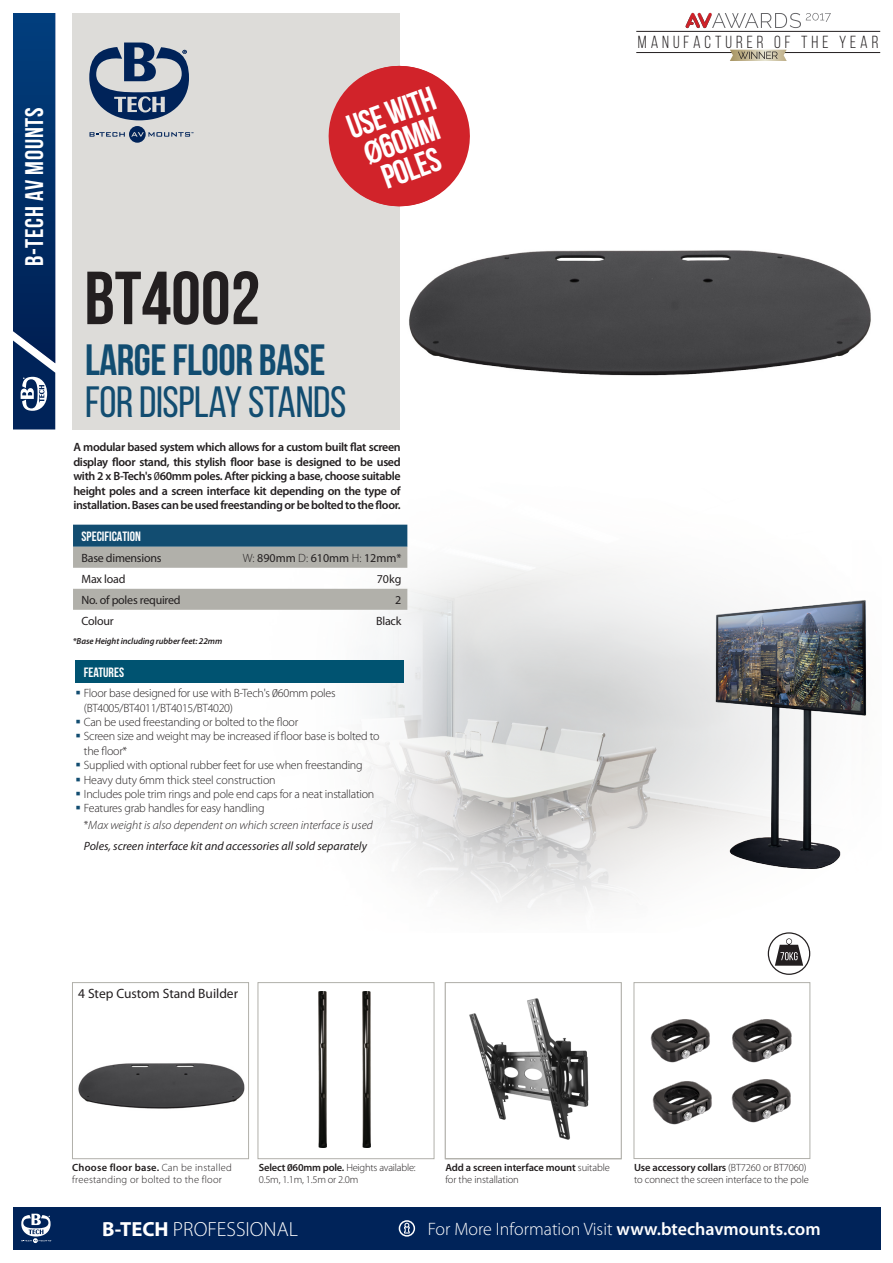
<style>
.page{position:relative;width:893px;height:1263px;background:#fff}
.page>*{position:absolute;margin:0;border:0;box-sizing:border-box;transform-origin:0 0}
.t1{font:700 75px "Bebas Neue";color:#231f20}
.t2{font:43.8px "Bebas Neue";letter-spacing:-.01em;color:#124d71}
.t3{font:700 43.8px "Bebas Neue";letter-spacing:-.01em;color:#124d71}
.t4{font:33.9px/29.2px "Bebas Neue";color:#fff}
.t5{font:700 25.5px "Bebas Neue";letter-spacing:.03em;color:#fff}
.t6{font:300 20.55px "Myriad Pro";color:#fff}
.t7{font:300 18px "Myriad Pro";color:#fff}
.t8{font:17.55px "Bebas Neue";letter-spacing:.225em;color:#231f20}
.t9{font:13.5px "Myriad Pro";color:#231f20}
.t10{font:700 13.5px "Bebas Neue";color:#fff}
.t11{font:13.5px "Bebas Neue";color:#fff}
.t12{font:300 12px/14.4px "Myriad Pro";letter-spacing:-.02em;color:#231f20}
.t13{font:600 12px/14.4px "Myriad Pro";letter-spacing:-.03em;color:#231f20;text-align:justify}
.t14{font:italic 300 12px/16.5px "Myriad Pro";color:#231f20}
.t15{font:italic 12px "Myriad Pro";color:#231f20}
.t16{font:12px "Myriad Pro";letter-spacing:-.02em;color:#231f20}
.t17{font:12px "Myriad Pro";color:#231f20}
.t18{font:300 10.5px/12px "Myriad Pro";letter-spacing:-.01em;color:#231f20}
.t19{font:300 10.5px/12px "Myriad Pro";letter-spacing:.02em;color:#231f20}
.t20{font:italic 600 8.85px "Myriad Pro";letter-spacing:-.01em;color:#231f20}
.s1{font-family:"Myriad Pro";font-weight:600}
.s2{font-weight:400}
.s3{font-weight:300}
.s4{font-style:normal}
.s5{font-weight:600}
.s6{font-weight:700}
</style>
<div class="page">
<div style="left:72px;top:6px;width:328px;height:423px;background:#dddcd9"></div>
<svg style="left:89px;top:43px;width:100px;height:77px"></svg>
<svg style="left:90px;top:126px;width:103px;height:17px"></svg>
<svg style="left:13px;top:13px;width:42px;height:416px;background:#0c376d"></svg>
<div style="left:0;top:0;width:893px;height:13px;background:#fff"></div>
<div style="left:13px;top:1208px;width:867px;height:42px;background:#002359"></div>
<svg style="left:21px;top:1214px;width:31px;height:29px"></svg>
<svg style="left:399px;top:1220px;width:16px;height:16px"></svg>
<img style="left:200px;top:429px;width:667px;height:481px">
<div style="left:445px;top:982px;width:177px;height:177px;background:#fff;border:1px solid #b1b0aa"></div>
<div style="left:634px;top:982px;width:176px;height:177px;background:#fff;border:1px solid #b1b0aa"></div>
<div style="left:258px;top:982px;width:176px;height:177px;background:#fff;border:1px solid #b1b0aa"></div>
<div style="left:72px;top:982px;width:177px;height:177px;background:#fff;border:1px solid #b1b0aa"></div>
<svg style="left:328px;top:65px;width:142px;height:142px"></svg>
<div style="left:75px;top:660px;width:329px;height:23px;background:#005371"></div>
<hr style="left:636px;top:31px;width:244px;height:1px;background:#231f20">
<hr style="left:636px;top:52px;width:244px;height:1px;background:#231f20">
<svg style="left:730px;top:50px;width:57px;height:11px"></svg>
<img style="left:685px;top:13px;width:27px;height:15px">
<svg style="left:712px;top:13px;width:119px;height:15px"></svg>
<img style="left:409px;top:250px;width:462px;height:126px">
<img style="left:78px;top:1063px;width:167px;height:46px">
<img style="left:319px;top:991px;width:8px;height:156px">
<img style="left:362px;top:991px;width:8px;height:156px">
<img style="left:469px;top:998px;width:120px;height:142px">
<img style="left:650px;top:1019px;width:142px;height:44px">
<img style="left:652px;top:1081px;width:60px;height:44px">
<img style="left:731px;top:1079px;width:60px;height:44px">
<svg style="left:73px;top:525px;width:334px;height:85px"></svg>
<svg style="left:768px;top:932px;width:42px;height:43px"></svg>
<h3 class="t5" style="left:20px;top:266px;width:160px;rotate:-90deg">B-TECH av mounts</h3>
<p class="t4" style="left:343px;top:114px;width:93px;rotate:-20deg">USE WITH<br><span class="s1">0</span>60MM<br>POLES</p>
<p class="t1" style="left:84px;top:257px;width:177px">BT4002</p>
<p class="t3" style="left:85px;top:335px;width:242px">LARGE FlOOR BASE</p>
<p class="t2" style="left:85px;top:378px;width:263px">FOR DISPLAY STANDS</p>
<p class="t13" style="left:73px;top:440px;width:329px">A modular based system which allows for a custom built flat screen display floor stand, this stylish floor base is designed to be used with 2 x B-Tech's <span class="s2">0</span>60mm poles. After picking a base, choose suitable height poles and a screen interface kit depending on the type of installation. Bases can be used freestanding or be bolted to the floor.</p>
<p class="t10" style="left:82px;top:529px;width:61px">SPECIFICATION</p>
<p class="t16" style="left:82px;top:550px;width:82px">Base dimensions</p>
<p class="t17" style="left:243px;top:550px;width:160px"><span class="s3">W:</span> 890mm <span class="s3">D:</span> 610mm <span class="s3">H:</span> 12mm*</p>
<p class="t16" style="left:82px;top:571px;width:45px">Max load</p>
<p class="t16" style="left:377px;top:571px;width:26px">70kg</p>
<p class="t16" style="left:82px;top:592px;width:101px">No. of poles required</p>
<p class="t16" style="left:395px;top:592px;width:8px">2</p>
<p class="t16" style="left:82px;top:613px;width:34px">Colour</p>
<p class="t16" style="left:376px;top:613px;width:27px">Black</p>
<p class="t20" style="left:73px;top:635px;width:151px">*Base Height including rubber feet: 22mm</p>
<p class="t11" style="left:84px;top:665px;width:42px">FEATURES</p>
<p class="t12" style="left:84px;top:686px;width:253px">Floor base designed for use with B-Tech's 060mm poles (BT4005/BT4011/BT4015/BT4020)</p>
<p class="t12" style="left:84px;top:715px;width:216px">Can be used freestanding or bolted to the floor</p>
<p class="t12" style="left:84px;top:729px;width:297px">Screen size and weight may be increased if floor base is bolted to the floor*</p>
<p class="t12" style="left:84px;top:758px;width:280px">Supplied with optional rubber feet for use when freestanding</p>
<p class="t12" style="left:84px;top:772px;width:193px">Heavy duty 6mm thick steel construction</p>
<p class="t12" style="left:84px;top:787px;width:292px">Includes pole trim rings and pole end caps for a neat installation</p>
<p class="t14" style="left:84px;top:800px;width:291px"><span class="s4">Features grab handles for easy handling<br>*</span>Max weight is also dependent on which screen interface is used</p>
<p class="t15" style="left:84px;top:838px;width:285px">Poles, screen interface kit and accessories all sold separately</p>
<p class="t9" style="left:78px;top:985px;width:161px">4 Step Custom Stand Builder</p>
<p class="t8" style="left:638px;top:32px;width:242px">MANUFACTURER OF THE YEAR</p>
<p class="t19" style="left:72px;top:1162px;width:161px"><span class="s5">Choose floor base.</span> Can be installed freestanding or bolted to the floor</p>
<p class="t18" style="left:259px;top:1162px;width:158px"><span class="s5">Select 060mm pole.</span> Heights available:<br>0.5m, 1.1m, 1.5m or 2.0m</p>
<p class="t18" style="left:445px;top:1162px;width:166px"><span class="s5">Add a screen interface mount</span> suitable for the installation</p>
<p class="t18" style="left:634px;top:1162px;width:176px"><span class="s5">Use accessory collars</span> (BT7260 or BT7060) to connect the screen interface to the pole</p>
<h3 class="t6" style="left:102px;top:1217px;width:197px"><span class="s6">B-TECH</span> PROFESSIONAL</h3>
<h3 class="t7" style="left:428px;top:1218px;width:394px">For More Information Visit <span class="s5">www.btechavmounts.com</span></h3>
</div>
